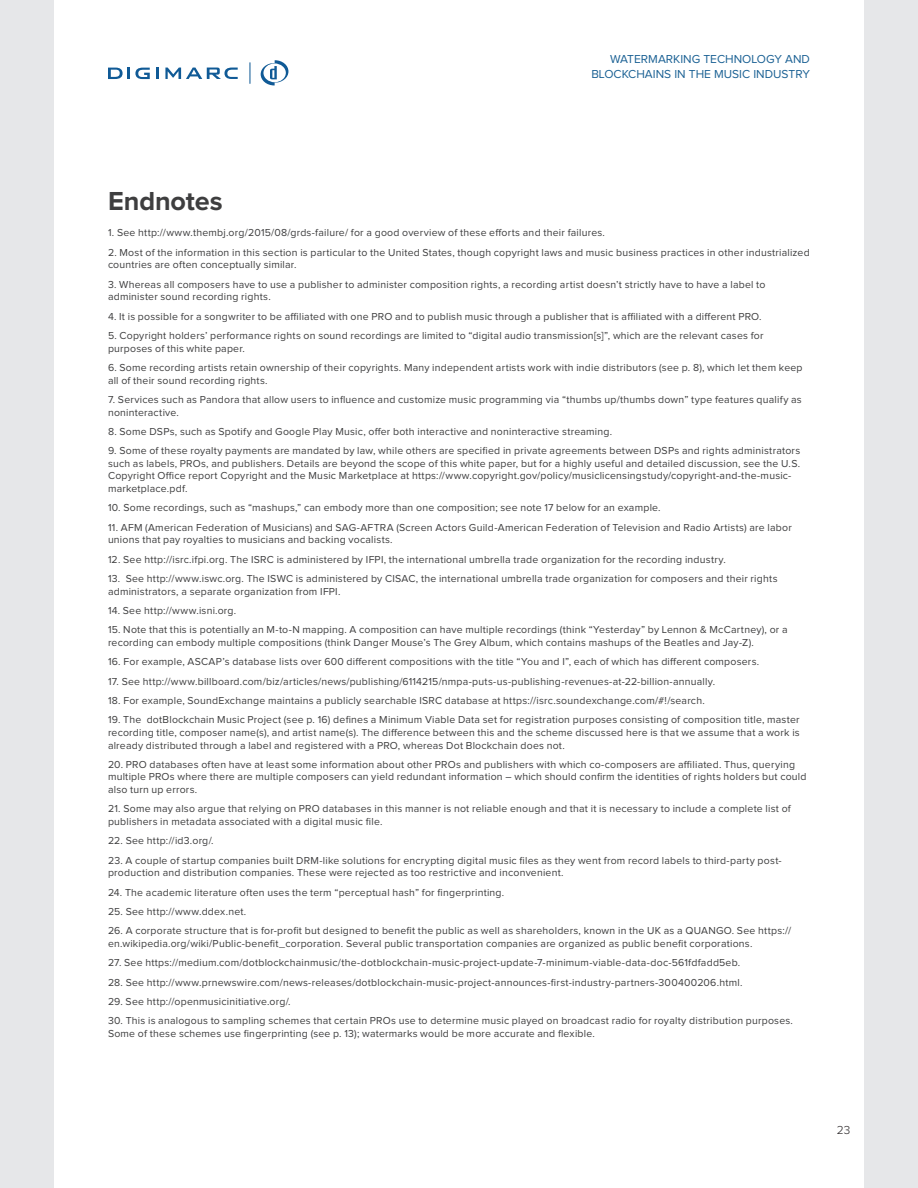
<style>
.page{position:relative;width:918px;height:1188px;background:#fff}
.page>*{position:absolute;margin:0;border:0;box-sizing:border-box;transform-origin:0 0}
.Large_Title_Medium_B{font:700 27px "Proxima Nova";letter-spacing:-.005em;color:#3e3e3f}
.t1{font:12px/15px "Proxima Nova";color:#1b6194;text-align:right}
.t2{font:300 12px "Proxima Nova";color:#231f20}
.Footnotes{font:10.5px/12.6px "Proxima Nova";letter-spacing:.02em;color:#3e3e3f}
</style>
<div class="page">
<div style="left:864px;top:0;width:54px;height:1188px;background:#e6e7e9"></div>
<div style="left:0;top:0;width:54px;height:1188px;background:#e6e7e9"></div>
<svg style="left:156px;top:68px;width:3px;height:11px"></svg>
<svg style="left:108px;top:68px;width:42px;height:11px"></svg>
<svg style="left:165px;top:68px;width:73px;height:11px"></svg>
<svg style="left:261px;top:60px;width:27px;height:25px"></svg>
<svg style="left:249px;top:62px;width:1px;height:22px"></svg>
<p class="t1" style="left:591px;top:52px;width:220px">WATERMARKING TECHNOLOGY AND<br>BLOCKCHAINS IN THE MUSIC INDUSTRY</p>
<p class="Large_Title_Medium_B" style="left:108px;top:186px;width:116px">Endnotes</p>
<p class="Footnotes" style="left:108px;top:227px;width:499px">1. See http://www.thembj.org/2015/08/grds-failure/ for a good overview of these efforts and their failures.</p>
<p class="Footnotes" style="left:108px;top:246px;width:703px">2. Most of the information in this section is particular to the United States, though copyright laws and music business practices in other industrialized countries are often conceptually similar.</p>
<p class="Footnotes" style="left:108px;top:278px;width:659px">3. Whereas all composers have to use a publisher to administer composition rights, a recording artist doesn’t strictly have to have a label to administer sound recording rights.</p>
<p class="Footnotes" style="left:108px;top:310px;width:655px">4. It is possible for a songwriter to be affiliated with one PRO and to publish music through a publisher that is affiliated with a different PRO.</p>
<p class="Footnotes" style="left:108px;top:329px;width:657px">5. Copyright holders’ performance rights on sound recordings are limited to “digital audio transmission[s]”, which are the relevant cases for purposes of this white paper.</p>
<p class="Footnotes" style="left:108px;top:361px;width:696px">6. Some recording artists retain ownership of their copyrights. Many independent artists work with indie distributors (see p. 8), which let them keep all of their sound recording rights.</p>
<p class="Footnotes" style="left:108px;top:393px;width:695px">7. Services such as Pandora that allow users to influence and customize music programming via “thumbs up/thumbs down” type features qualify as noninteractive.</p>
<p class="Footnotes" style="left:108px;top:425px;width:506px">8. Some DSPs, such as Spotify and Google Play Music, offer both interactive and noninteractive streaming.</p>
<p class="Footnotes" style="left:108px;top:445px;width:694px">9. Some of these royalty payments are mandated by law, while others are specified in private agreements between DSPs and rights administrators such as labels, PROs, and publishers. Details are beyond the scope of this white paper, but for a highly useful and detailed discussion, see the U.S.<br>Copyright Office report Copyright and the Music Marketplace at https://www.copyright.gov/policy/musiclicensingstudy/copyright-and-the-music&shy;marketplace.pdf.</p>
<p class="Footnotes" style="left:108px;top:502px;width:554px">10. Some recordings, such as “mashups,” can embody more than one composition; see note 17 below for an example.</p>
<p class="Footnotes" style="left:108px;top:521px;width:685px">11. AFM (American Federation of Musicians) and SAG-AFTRA (Screen Actors Guild-American Federation of Television and Radio Artists) are labor unions that pay royalties to musicians and backing vocalists.</p>
<p class="Footnotes" style="left:108px;top:553px;width:619px">12. See http://isrc.ifpi.org. The ISRC is administered by IFPI, the international umbrella trade organization for the recording industry.</p>
<p class="Footnotes" style="left:108px;top:572px;width:671px">13. See http://www.iswc.org. The ISWC is administered by CISAC, the international umbrella trade organization for composers and their rights administrators, a separate organization from IFPI.</p>
<p class="Footnotes" style="left:108px;top:604px;width:130px">14. See http://www.isni.org.</p>
<p class="Footnotes" style="left:108px;top:624px;width:681px">15. Note that this is potentially an M-to-N mapping. A composition can have multiple recordings (think “Yesterday” by Lennon &amp; McCartney), or a recording can embody multiple compositions (think Danger Mouse’s The Grey Album, which contains mashups of the Beatles and Jay-Z).</p>
<p class="Footnotes" style="left:108px;top:656px;width:653px">16. For example, ASCAP’s database lists over 600 different compositions with the title “You and I”, each of which has different composers.</p>
<p class="Footnotes" style="left:108px;top:675px;width:609px">17. See http://www.billboard.com/biz/articles/news/publishing/6114215/nmpa-puts-us-publishing-revenues-at-22-billion-annually.</p>
<p class="Footnotes" style="left:108px;top:694px;width:598px">18. For example, SoundExchange maintains a publicly searchable ISRC database at https://isrc.soundexchange.com/#!/search.</p>
<p class="Footnotes" style="left:108px;top:714px;width:693px;text-align:justify">19. The dotBlockchain Music Project (see p. 16) defines a Minimum Viable Data set for registration purposes consisting of composition title, master recording title, composer name(s), and artist name(s). The difference between this and the scheme discussed here is that we assume that a work is already distributed through a label and registered with a PRO, whereas Dot Blockchain does not.</p>
<p class="Footnotes" style="left:108px;top:758px;width:700px">20. PRO databases often have at least some information about other PROs and publishers with which co-composers are affiliated. Thus, querying multiple PROs where there are multiple composers can yield redundant information – which should confirm the identities of rights holders but could also turn up errors.</p>
<p class="Footnotes" style="left:108px;top:803px;width:684px">21. Some may also argue that relying on PRO databases in this manner is not reliable enough and that it is necessary to include a complete list of publishers in metadata associated with a digital music file.</p>
<p class="Footnotes" style="left:108px;top:835px;width:107px">22. See http://id3.org/.</p>
<p class="Footnotes" style="left:108px;top:854px;width:675px">23. A couple of startup companies built DRM-like solutions for encrypting digital music files as they went from record labels to third-party post&shy;production and distribution companies. These were rejected as too restrictive and inconvenient.</p>
<p class="Footnotes" style="left:108px;top:886px;width:398px">24. The academic literature often uses the term “perceptual hash” for fingerprinting.</p>
<p class="Footnotes" style="left:108px;top:905px;width:140px">25. See http://www.ddex.net.</p>
<p class="Footnotes" style="left:108px;top:925px;width:685px">26. A corporate structure that is for-profit but designed to benefit the public as well as shareholders, known in the UK as a QUANGO. See https:// en.wikipedia.org/wiki/Public-benefit_corporation. Several public transportation companies are organized as public benefit corporations.</p>
<p class="Footnotes" style="left:108px;top:957px;width:634px">27. See https://medium.com/dotblockchainmusic/the-dotblockchain-music-project-update-7-minimum-viable-data-doc-561fdfadd5eb.</p>
<p class="Footnotes" style="left:108px;top:976px;width:636px">28. See http://www.prnewswire.com/news-releases/dotblockchain-music-project-announces-first-industry-partners-300400206.html.</p>
<p class="Footnotes" style="left:108px;top:995px;width:184px">29. See http://openmusicinitiative.org/.</p>
<p class="Footnotes" style="left:108px;top:1015px;width:687px">30. This is analogous to sampling schemes that certain PROs use to determine music played on broadcast radio for royalty distribution purposes.<br>Some of these schemes use fingerprinting (see p. 13); watermarks would be more accurate and flexible.</p>
<p class="t2" style="left:837px;top:1123px;width:15px">23</p>
</div>
